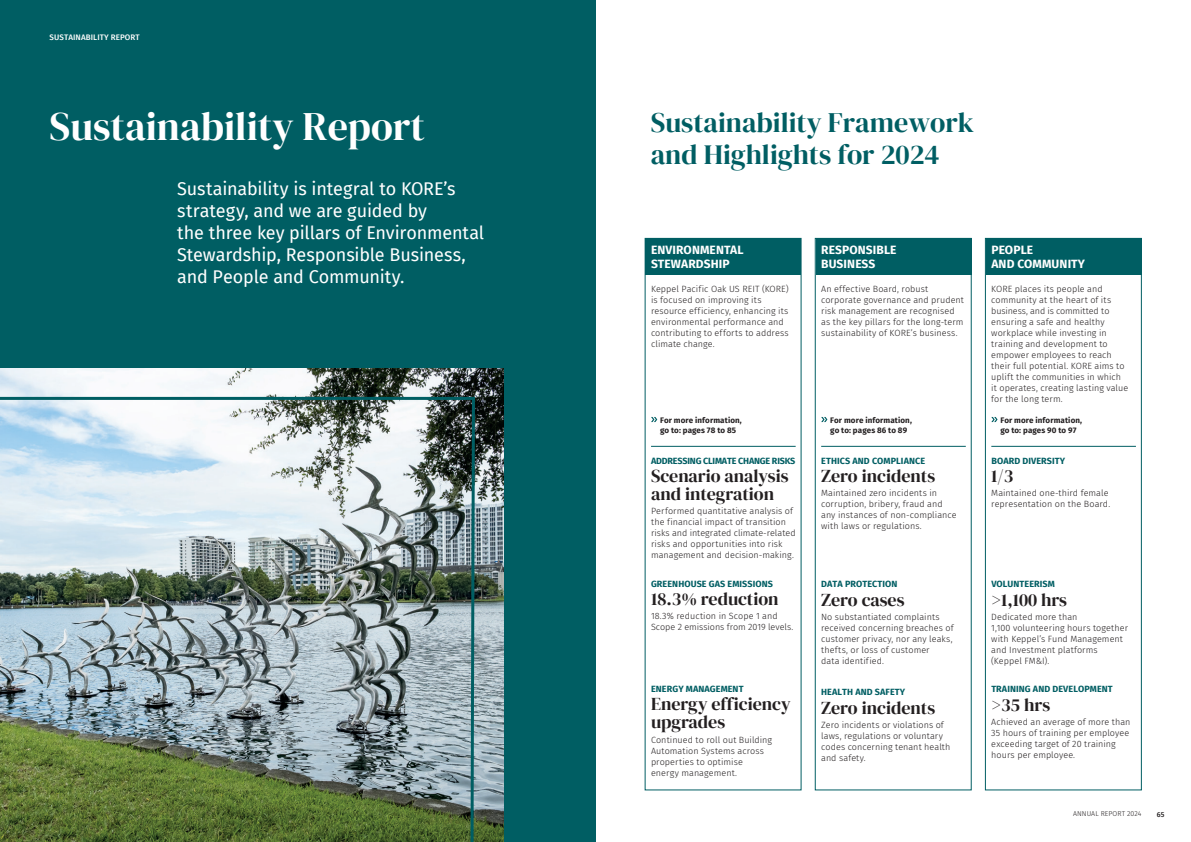
<style>
.page{position:relative;width:1191px;height:842px;background:#fff}
.page>*{position:absolute;margin:0;border:0;box-sizing:border-box;transform-origin:0 0}
.Divider-Title{font:40px "DM Serif Display";color:#fff}
.Divider_Title_2{font:28px/32px "DM Serif Display";color:#005e63}
.Lead-In-Text_2{font:18px/22px "Fira Sans";letter-spacing:-.01em;color:#fff}
.Statictic-Figure-Sub-Figure{font:18px/18px "DM Serif Display";color:#231f20}
.Divider-Box_Title{font:700 12px/14px "Fira Sans";letter-spacing:.01em;color:#fff}
.Bodytext{font:300 9px/11px "Fira Sans";letter-spacing:.005em;color:#231f20}
.Statistic-Heading{font:700 9px "Fira Sans";letter-spacing:.01em;color:#005e63}
.Statistic-Heading-2{font:700 9px "Fira Sans";letter-spacing:-.02em;color:#005e63}
.Page-Reference{font:700 8px "Fira Sans";letter-spacing:.01em;color:#231f20}
.Running-Header{font:500 8px "Fira Sans";letter-spacing:.01em;color:#fff}
.t1{font:300 7px "Fira Sans";letter-spacing:.01em;color:#231f20}
.t2{font:500 7px "Fira Sans";color:#231f20}
</style>
<div class="page">
<div style="left:0;top:0;width:595px;height:842px;background:#005e63"></div>
<img style="left:0;top:369px;width:503px;height:473px">
<img style="left:0;top:395px;width:476px;height:447px">
<div style="left:645px;top:239px;width:156px;height:36px;background:#005e63"></div>
<svg style="left:651px;top:417px;width:6px;height:5px"></svg>
<hr style="left:651px;top:446px;width:144px;height:1px;background:#005e63">
<div style="left:645px;top:238px;width:156px;height:552px;border:1px solid #005e63"></div>
<div style="left:815px;top:239px;width:156px;height:36px;background:#005e63"></div>
<svg style="left:821px;top:417px;width:6px;height:5px"></svg>
<hr style="left:821px;top:446px;width:144px;height:1px;background:#005e63">
<div style="left:815px;top:238px;width:156px;height:552px;border:1px solid #005e63"></div>
<div style="left:985px;top:239px;width:156px;height:36px;background:#005e63"></div>
<svg style="left:991px;top:417px;width:6px;height:5px"></svg>
<hr style="left:991px;top:446px;width:145px;height:1px;background:#005e63">
<div style="left:985px;top:238px;width:156px;height:552px;border:1px solid #005e63"></div>
<p class="Running-Header" style="left:50px;top:30px;width:91px">SUSTAINABILITY REPORT</p>
<p class="Divider-Title" style="left:50px;top:103px;width:377px">Sustainability Report</p>
<p class="Lead-In-Text_2" style="left:177px;top:177px;width:308px">Sustainability is integral to KORE’s strategy, and we are guided by<br>the three key pillars of Environmental Stewardship, Responsible Business, and People and Community.</p>
<p class="Divider_Title_2" style="left:651px;top:107px;width:325px">Sustainability Framework and Highlights for 2024</p>
<p class="Divider-Box_Title" style="left:651px;top:242px;width:94px">ENVIRONMENTAL<br>STEWARDSHIP</p>
<p class="Bodytext" style="left:651px;top:283px;width:139px">Keppel Pacific Oak US REIT (KORE) is focused on improving its resource efficiency, enhancing its environmental performance and contributing to efforts to address climate change.</p>
<p class="Divider-Box_Title" style="left:821px;top:242px;width:77px">RESPONSIBLE</p>
<p class="Divider-Box_Title" style="left:821px;top:256px;width:56px">BUSINESS</p>
<p class="Bodytext" style="left:821px;top:283px;width:144px">An effective Board, robust corporate governance and prudent risk management are recognised as the key pillars for the long-term sustainability of KORE’s business.</p>
<p class="Page-Reference" style="left:660px;top:413px;width:83px">For more information,</p>
<p class="Page-Reference" style="left:660px;top:423px;width:77px">go to: pages 78 to 85</p>
<p class="Statistic-Heading-2" style="left:651px;top:453px;width:146px">ADDRESSING CLIMATE CHANGE RISKS</p>
<p class="Statictic-Figure-Sub-Figure" style="left:651px;top:467px;width:139px">Scenario analysis and integration</p>
<p class="Bodytext" style="left:651px;top:506px;width:146px">Performed quantitative analysis of the financial impact of transition risks and integrated climate-related risks and opportunities into risk management and decision-making.</p>
<p class="Statistic-Heading" style="left:651px;top:576px;width:123px">GREENHOUSE GAS EMISSIONS</p>
<p class="Statictic-Figure-Sub-Figure" style="left:651px;top:590px;width:129px">18.3% reduction</p>
<p class="Bodytext" style="left:651px;top:611px;width:144px">18.3% reduction in Scope 1 and<br>Scope 2 emissions from 2019 levels.</p>
<p class="Statistic-Heading" style="left:651px;top:681px;width:94px">ENERGY MANAGEMENT</p>
<p class="Statictic-Figure-Sub-Figure" style="left:651px;top:695px;width:141px">Energy efficiency upgrades</p>
<p class="Bodytext" style="left:651px;top:734px;width:122px">Continued to roll out Building<br>Automation Systems across properties to optimise energy management.</p>
<p class="Page-Reference" style="left:830px;top:413px;width:83px">For more information,</p>
<p class="Page-Reference" style="left:830px;top:423px;width:78px">go to: pages 86 to 89</p>
<p class="Statistic-Heading" style="left:821px;top:453px;width:105px">ETHICS AND COMPLIANCE</p>
<p class="Statictic-Figure-Sub-Figure" style="left:821px;top:467px;width:116px">Zero incidents</p>
<p class="Bodytext" style="left:821px;top:488px;width:137px">Maintained zero incidents in corruption, bribery, fraud and any instances of non-compliance with laws or regulations.</p>
<p class="Statistic-Heading" style="left:821px;top:576px;width:78px">DATA PROTECTION</p>
<p class="Statictic-Figure-Sub-Figure" style="left:821px;top:591px;width:85px">Zero cases</p>
<p class="Bodytext" style="left:821px;top:611px;width:134px">No substantiated complaints received concerning breaches of customer privacy, nor any leaks, thefts, or loss of customer<br>data identified.</p>
<p class="Statistic-Heading" style="left:821px;top:685px;width:85px">HEALTH AND SAFETY</p>
<p class="Statictic-Figure-Sub-Figure" style="left:821px;top:699px;width:116px">Zero incidents</p>
<p class="Bodytext" style="left:821px;top:719px;width:131px">Zero incidents or violations of laws, regulations or voluntary codes concerning tenant health and safety.</p>
<p class="Divider-Box_Title" style="left:991px;top:242px;width:95px">PEOPLE<br>AND COMMUNITY</p>
<p class="Bodytext" style="left:991px;top:283px;width:138px">KORE places its people and community at the heart of its business, and is committed to ensuring a safe and healthy workplace while investing in training and development to empower employees to reach their full potential. KORE aims to uplift the communities in which it operates, creating lasting value for the long term.</p>
<p class="Page-Reference" style="left:1000px;top:413px;width:83px">For more information,</p>
<p class="Page-Reference" style="left:1000px;top:423px;width:78px">go to: pages 90 to 97</p>
<p class="Statistic-Heading" style="left:991px;top:453px;width:75px">BOARD DIVERSITY</p>
<p class="Statictic-Figure-Sub-Figure" style="left:991px;top:467px;width:24px">1/3</p>
<p class="Bodytext" style="left:991px;top:488px;width:120px">Maintained one-third female representation on the Board.</p>
<p class="Statistic-Heading" style="left:991px;top:576px;width:65px">VOLUNTEERISM</p>
<p class="Statictic-Figure-Sub-Figure" style="left:991px;top:591px;width:77px">&gt;1,100 hrs</p>
<p class="Bodytext" style="left:991px;top:611px;width:138px">Dedicated more than<br>1,100 volunteering hours together with Keppel’s Fund Management and Investment platforms (Keppel FM&amp;I).</p>
<p class="Statistic-Heading" style="left:991px;top:681px;width:123px">TRAINING AND DEVELOPMENT</p>
<p class="Statictic-Figure-Sub-Figure" style="left:991px;top:696px;width:60px">&gt;35 hrs</p>
<p class="Bodytext" style="left:991px;top:716px;width:141px">Achieved an average of more than<br>35 hours of training per employee exceeding target of 20 training hours per employee.</p>
<p class="t1" style="left:1073px;top:809px;width:70px">ANNUAL REPORT 2024</p>
<p class="t2" style="left:1157px;top:808px;width:9px">65</p>
</div>
